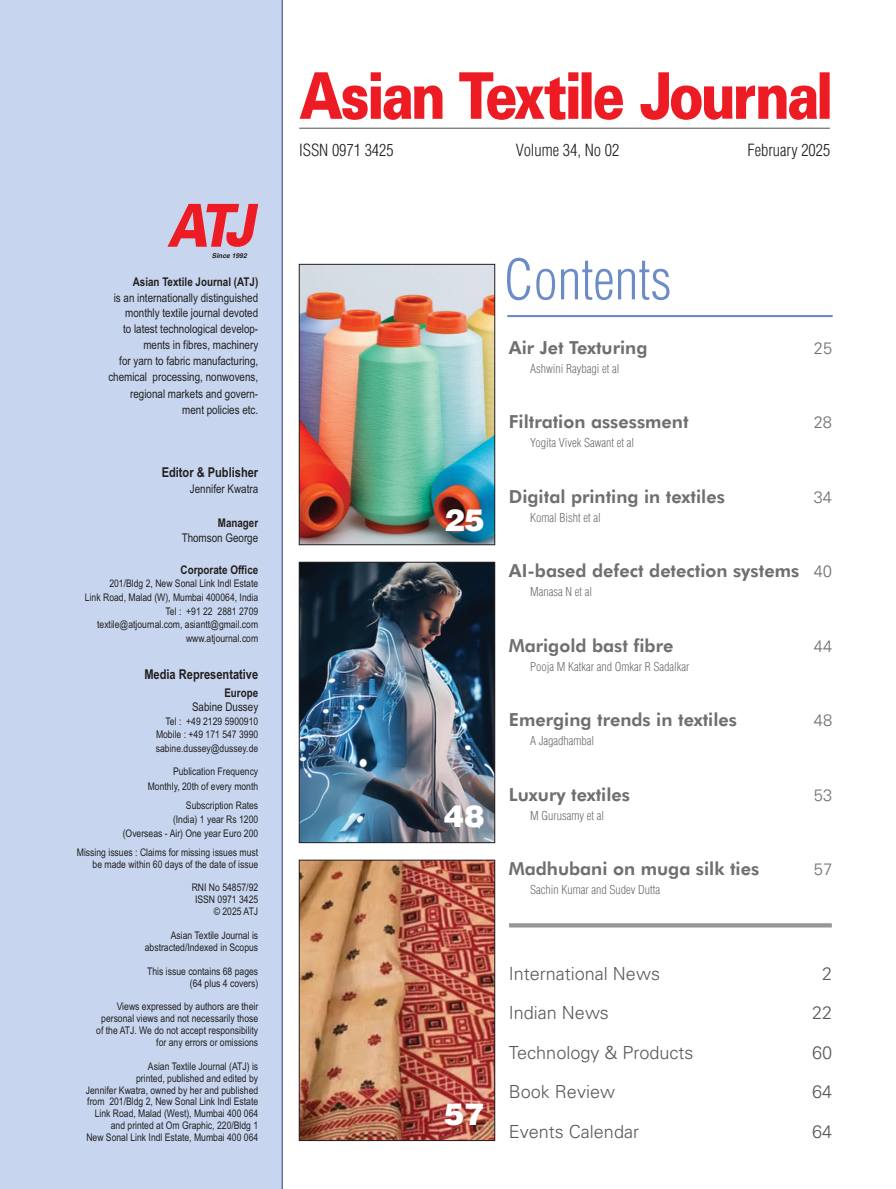
<style>
.page{position:relative;width:896px;height:1189px;background:#fff}
.page>*{position:absolute;margin:0;border:0;box-sizing:border-box;transform-origin:0 0}
.t1{font:54px "Switzerland Cond Light";color:#6c8cc7}
.t2{font:30.45px "Switzerland Black";color:#fff}
.t3{font:800 18px "Futura BT";color:#6d6f71}
.t4{font:18px "USA Light";color:#58595b}
.t5{font:16.5px "USA Light";color:#6d6f71}
.t6{font:16.35px "Switzerland Cond Light";color:#231f20}
.t7{font:700 13.5px "Arial Narrow";color:#231f20}
.t8{font:12px/16.2px "Arial Narrow";color:#231f20;text-align:right}
.t9{font:12px "Switzerland Cond Light";color:#6d6f71}
.t10{font:700 12px "Arial Narrow";color:#231f20}
.t11{font:10.5px/11.9px "Arial Narrow";color:#231f20;text-align:right}
.t12{font:6.75px "Switzerland";color:#231f20}
.s1{font-family:"USA Light";font-weight:400;font-size:16.5px}
</style>
<div class="page">
<img style="left:301px;top:862px;width:192px;height:277px">
<div style="left:299px;top:860px;width:196px;height:281px;border:1px solid #231f20"></div>
<img style="left:301px;top:564px;width:192px;height:277px">
<div style="left:299px;top:562px;width:196px;height:281px;border:1px solid #231f20"></div>
<div style="left:0;top:0;width:282px;height:1189px;background:#c7d6ee"></div>
<hr style="left:299px;top:128px;width:530px;height:1px;background:#58595b">
<svg style="left:300px;top:72px;width:529px;height:48px"></svg>
<svg style="left:167px;top:204px;width:91px;height:43px"></svg>
<hr style="left:507px;top:315px;width:325px;height:2px;background:#6c8cc7">
<hr style="left:282px;top:0;width:1px;height:1189px;background:#2e3092">
<img style="left:301px;top:266px;width:192px;height:277px">
<div style="left:299px;top:264px;width:196px;height:281px;border:1px solid #231f20"></div>
<svg style="left:509px;top:923px;width:322px;height:4px"></svg>
<p class="t12" style="left:212px;top:251px;width:36px">Since 1992</p>
<p class="t10" style="left:133px;top:277px;width:127px">Asian Textile Journal (ATJ)</p>
<p class="t8" style="left:114px;top:291px;width:146px;line-height:14.7px">is an internationally distinguished monthly textile journal devoted</p>
<p class="t8" style="left:108px;top:321px;width:151px">to latest technological develop&shy;ments in fibres, machinery<br>for yarn to fabric manufacturing, chemical processing, nonwovens, regional markets and govern&shy;ment policies etc.</p>
<p class="t7" style="left:162px;top:467px;width:98px">Editor &amp; Publisher</p>
<p class="t8" style="left:190px;top:482px;width:70px">Jennifer Kwatra</p>
<p class="t10" style="left:218px;top:519px;width:42px">Manager</p>
<p class="t8" style="left:182px;top:530px;width:78px">Thomson George</p>
<p class="t10" style="left:181px;top:565px;width:79px">Corporate Office</p>
<p class="t11" style="left:85px;top:578px;width:175px;line-height:13.6px">201/Bldg 2, New Sonal Link Indl Estate<br>Link Road, Malad (W), Mumbai 400064, India Tel : +91 22 2881 2709 textile@atjournal.com, asiantt@gmail.com www.atjournal.com</p>
<p class="t7" style="left:144px;top:669px;width:115px">Media Representative</p>
<p class="t10" style="left:224px;top:688px;width:35px">Europe</p>
<p class="t8" style="left:192px;top:700px;width:68px">Sabine Dussey</p>
<p class="t11" style="left:156px;top:715px;width:104px;line-height:13.5px;text-align:justify;text-indent:10px">Tel : +49 2129 5900910<br>Mobile : +49 171 547 3990 sabine.dussey@dussey.de</p>
<p class="t11" style="left:148px;top:765px;width:112px;line-height:14.2px">Publication Frequency<br>Monthly, 20th of every month</p>
<p class="t11" style="left:123px;top:799px;width:137px;line-height:14.2px">Subscription Rates<br>(India) 1 year Rs 1200<br>(Overseas - Air) One year Euro 200</p>
<p class="t11" style="left:77px;top:847px;width:183px">Missing issues : Claims for missing issues must be made within 60 days of the date of issue</p>
<p class="t11" style="left:192px;top:883px;width:68px">RNI No 54857/92<br>ISSN 0971 3425 © 2025 ATJ</p>
<p class="t11" style="left:145px;top:930px;width:115px">Asian Textile Journal is abstracted/Indexed in Scopus</p>
<p class="t11" style="left:147px;top:966px;width:113px">This issue contains 68 pages (64 plus 4 covers)</p>
<p class="t11" style="left:96px;top:1002px;width:163px">Views expressed by authors are their personal views and not necessarily those of the ATJ. We do not accept responsibility for any errors or omissions</p>
<p class="t11" style="left:86px;top:1061px;width:174px">Asian Textile Journal (ATJ) is<br>printed, published and edited by<br>Jennifer Kwatra, owned by her and published from 201/Bldg 2, New Sonal Link Indl Estate Link Road, Malad (West), Mumbai 400 064 and printed at Om Graphic, 220/Bldg 1<br>New Sonal Link Indl Estate, Mumbai 400 064</p>
<h3 class="t6" style="left:299px;top:140px;width:96px">ISSN 0971 3425</h3>
<h3 class="t6" style="left:516px;top:140px;width:105px">Volume 34, No 02</h3>
<h3 class="t6" style="left:747px;top:140px;width:84px">February 2025</h3>
<h2 class="t2" style="left:444px;top:500px;width:42px">25</h2>
<h2 class="t2" style="left:444px;top:796px;width:42px">48</h2>
<h1 class="t1" style="left:503px;top:247px;width:169px">Contents</h1>
<h3 class="t3" style="left:509px;top:340px;width:140px">Air Jet Texturing</h3>
<h3 class="t5" style="left:813px;top:338px;width:20px">25</h3>
<p class="t9" style="left:530px;top:361px;width:91px">Ashwini Raybagi et al</p>
<h3 class="t3" style="left:509px;top:415px;width:181px">Filtration assessment</h3>
<h3 class="t5" style="left:813px;top:412px;width:20px">28</h3>
<p class="t9" style="left:530px;top:436px;width:106px">Yogita Vivek Sawant et al</p>
<h3 class="t3" style="left:509px;top:489px;width:217px">Digital printing in textiles</h3>
<h3 class="t5" style="left:813px;top:487px;width:20px">34</h3>
<p class="t9" style="left:530px;top:510px;width:72px">Komal Bisht et al</p>
<h3 class="t3" style="left:509px;top:563px;width:325px">AI-based defect detection systems <span class="s1">40</span></h3>
<p class="t9" style="left:530px;top:585px;width:64px">Manasa N et al</p>
<h3 class="t3" style="left:509px;top:638px;width:166px">Marigold bast fibre</h3>
<h3 class="t5" style="left:813px;top:636px;width:20px">44</h3>
<p class="t9" style="left:530px;top:659px;width:161px">Pooja M Katkar and Omkar R Sadalkar</p>
<h3 class="t3" style="left:509px;top:712px;width:230px">Emerging trends in textiles</h3>
<h3 class="t5" style="left:814px;top:710px;width:20px">48</h3>
<p class="t9" style="left:530px;top:733px;width:65px">A Jagadhambal</p>
<h3 class="t3" style="left:509px;top:787px;width:123px">Luxury textiles</h3>
<h3 class="t5" style="left:814px;top:785px;width:20px">53</h3>
<p class="t9" style="left:530px;top:808px;width:76px">M Gurusamy et al</p>
<h3 class="t3" style="left:509px;top:861px;width:252px">Madhubani on muga silk ties</h3>
<h3 class="t5" style="left:814px;top:859px;width:20px">57</h3>
<p class="t9" style="left:530px;top:882px;width:131px">Sachin Kumar and Sudev Dutta</p>
<h2 class="t2" style="left:444px;top:1094px;width:42px">57</h2>
<h3 class="t4" style="left:509px;top:963px;width:153px">International News</h3>
<h3 class="t4" style="left:822px;top:963px;width:12px">2</h3>
<h3 class="t4" style="left:509px;top:1002px;width:102px">Indian News</h3>
<h3 class="t4" style="left:812px;top:1002px;width:22px">22</h3>
<h3 class="t4" style="left:509px;top:1042px;width:186px">Technology &amp; Products</h3>
<h3 class="t4" style="left:812px;top:1042px;width:22px">60</h3>
<h3 class="t4" style="left:509px;top:1081px;width:108px">Book Review</h3>
<h3 class="t4" style="left:812px;top:1081px;width:22px">64</h3>
<h3 class="t4" style="left:509px;top:1120px;width:132px">Events Calendar</h3>
<h3 class="t4" style="left:812px;top:1120px;width:22px">64</h3>
</div>
